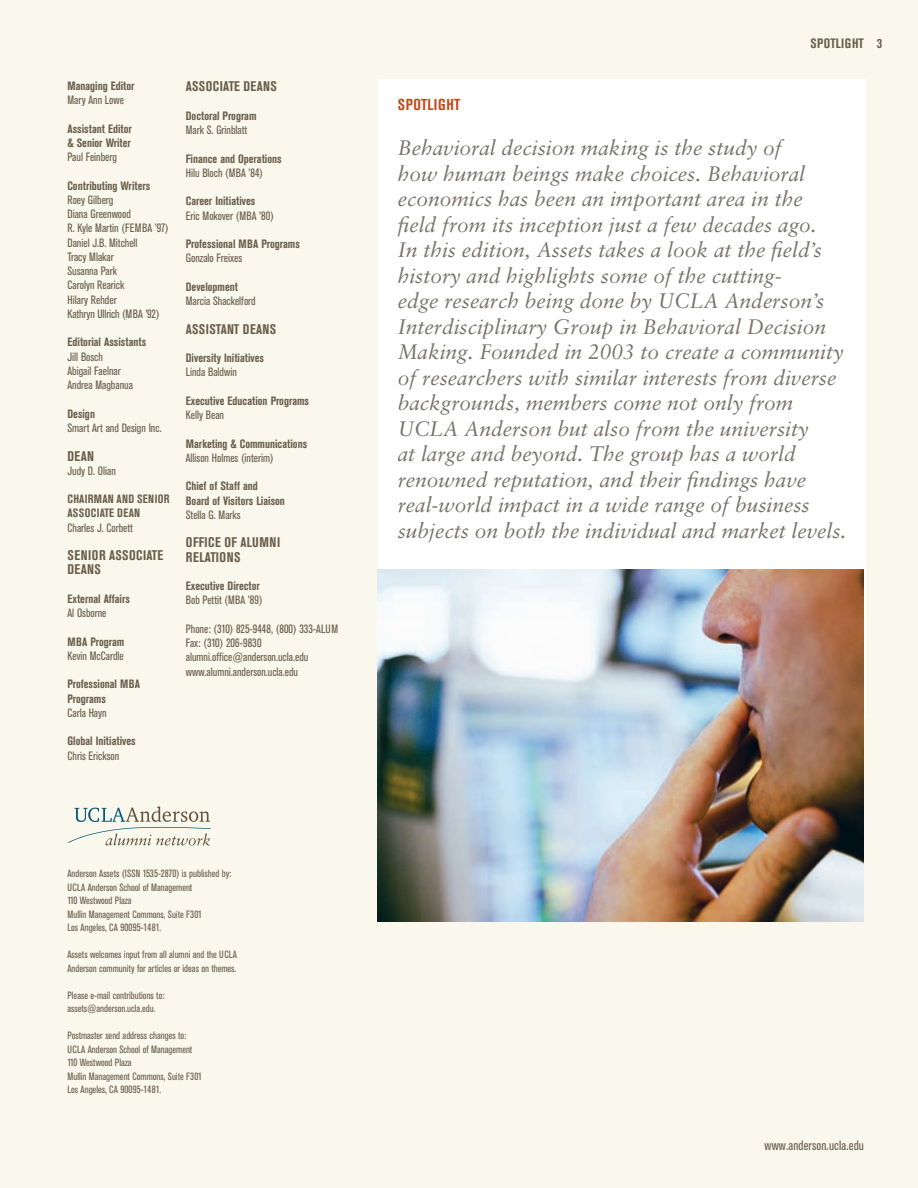
<style>
.page{position:relative;width:918px;height:1188px;background:#faf7ed}
.page>*{position:absolute;margin:0;border:0;box-sizing:border-box;transform-origin:0 0}
.t1{font:italic 21px/25.5px "Sabon";color:#77726e}
.t2{font:700 condensed 15.75px "Akzidenz Grotesk BE";letter-spacing:.025em;color:#bf4c1b}
.t3{font:700 condensed 13.8px/14.2px "Akzidenz Grotesk BE";letter-spacing:.035em;color:#685d49}
.t4{font:condensed 13.5px "Akzidenz Grotesk BE";letter-spacing:.01em;color:#685d49}
.t5{font:700 condensed 13.5px "Akzidenz Grotesk BE";letter-spacing:.025em;color:#685d49}
.t6{font:condensed 12px/14.2px "Akzidenz Grotesk BE";color:#685d49}
.t7{font:700 condensed 12px/14.2px "Akzidenz Grotesk BE";color:#685d49}
.t8{font:700 condensed 12px/14.2px "Akzidenz Grotesk BE";letter-spacing:.03em;color:#685d49}
.t9{font:condensed 10.5px/13.5px "Akzidenz Grotesk BE";color:#685d49}
</style>
<div class="page">
<svg style="left:68px;top:806px;width:143px;height:40px"></svg>
<div style="left:378px;top:79px;width:488px;height:638px;background:#fff"></div>
<img style="left:378px;top:570px;width:486px;height:351px">
<p class="t7" style="left:68px;top:79px;width:69px">Managing Editor</p>
<p class="t6" style="left:68px;top:93px;width:58px">Mary Ann Lowe</p>
<p class="t7" style="left:68px;top:122px;width:66px">Assistant Editor &amp; Senior Writer</p>
<p class="t6" style="left:68px;top:150px;width:51px">Paul Feinberg</p>
<p class="t7" style="left:68px;top:179px;width:84px">Contributing Writers</p>
<p class="t6" style="left:68px;top:193px;width:103px">Roey Gilberg<br>Diana Greenwood<br>R. Kyle Martin (FEMBA ’97)<br>Daniel J.B. Mitchell<br>Tracy Mlakar<br>Susanna Park<br>Carolyn Rearick<br>Hilary Rehder<br>Kathryn Ullrich (MBA ’92)</p>
<p class="t7" style="left:68px;top:335px;width:80px">Editorial Assistants</p>
<p class="t6" style="left:68px;top:350px;width:67px">Jill Bosch<br>Abigail Faelnar<br>Andrea Magbanua</p>
<p class="t7" style="left:68px;top:407px;width:29px">Design</p>
<p class="t6" style="left:68px;top:421px;width:96px">Smart Art and Design Inc.</p>
<p class="t3" style="left:68px;top:449px;width:28px">DEAN</p>
<p class="t6" style="left:68px;top:464px;width:50px">Judy D. Olian</p>
<p class="t8" style="left:68px;top:492px;width:104px">CHAIRMAN AND SENIOR<br>ASSOCIATE DEAN</p>
<p class="t6" style="left:68px;top:521px;width:67px">Charles J. Corbett</p>
<p class="t3" style="left:68px;top:549px;width:97px">SENIOR ASSOCIATE<br>DEANS</p>
<p class="t7" style="left:68px;top:592px;width:64px">External Affairs</p>
<p class="t6" style="left:68px;top:606px;width:40px">Al Osborne</p>
<p class="t7" style="left:68px;top:635px;width:58px">MBA Program</p>
<p class="t6" style="left:68px;top:649px;width:58px">Kevin McCardle</p>
<p class="t7" style="left:68px;top:677px;width:74px">Professional MBA<br>Programs</p>
<p class="t6" style="left:68px;top:706px;width:41px">Carla Hayn</p>
<p class="t7" style="left:68px;top:734px;width:70px">Global Initiatives</p>
<p class="t6" style="left:68px;top:749px;width:53px">Chris Erickson</p>
<p class="t3" style="left:186px;top:80px;width:92px">ASSOCIATE DEANS</p>
<p class="t7" style="left:186px;top:109px;width:72px">Doctoral Program</p>
<p class="t6" style="left:186px;top:123px;width:63px">Mark S. Grinblatt</p>
<p class="t7" style="left:186px;top:152px;width:97px">Finance and Operations</p>
<p class="t6" style="left:186px;top:166px;width:79px">Hilu Bloch (MBA ’84)</p>
<p class="t7" style="left:186px;top:194px;width:71px">Career Initiatives</p>
<p class="t6" style="left:186px;top:209px;width:90px">Eric Mokover (MBA ’80)</p>
<p class="t7" style="left:186px;top:237px;width:115px">Professional MBA Programs</p>
<p class="t6" style="left:186px;top:251px;width:58px">Gonzalo Freixes</p>
<p class="t7" style="left:186px;top:280px;width:54px">Development</p>
<p class="t6" style="left:186px;top:294px;width:71px">Marcia Shackelford</p>
<p class="t3" style="left:186px;top:322px;width:92px">ASSISTANT DEANS</p>
<p class="t7" style="left:186px;top:351px;width:80px">Diversity Initiatives</p>
<p class="t6" style="left:186px;top:365px;width:52px">Linda Baldwin</p>
<p class="t7" style="left:186px;top:394px;width:125px">Executive Education Programs</p>
<p class="t6" style="left:186px;top:408px;width:40px">Kelly Bean</p>
<p class="t7" style="left:186px;top:437px;width:123px">Marketing &amp; Communications</p>
<p class="t6" style="left:186px;top:451px;width:89px">Allison Holmes (interim)</p>
<p class="t7" style="left:186px;top:479px;width:101px">Chief of Staff and<br>Board of Visitors Liaison</p>
<p class="t6" style="left:186px;top:508px;width:56px">Stella G. Marks</p>
<p class="t3" style="left:186px;top:536px;width:96px">OFFICE OF ALUMNI<br>RELATIONS</p>
<p class="t7" style="left:186px;top:579px;width:76px">Executive Director</p>
<p class="t6" style="left:186px;top:593px;width:78px">Bob Pettit (MBA ’89)</p>
<p class="t6" style="left:186px;top:622px;width:154px">Phone: (310) 825-9448, (800) 333-ALUM<br>Fax: (310) 206-9830 alumni.office@anderson.ucla.edu www.alumni.anderson.ucla.edu</p>
<p class="t9" style="left:68px;top:867px;width:166px">Anderson Assets (ISSN 1535-2870) is published by:<br>UCLA Anderson School of Management<br>110 Westwood Plaza<br>Mullin Management Commons, Suite F301<br>Los Angeles, CA 90095-1481.</p>
<p class="t9" style="left:68px;top:948px;width:171px">Assets welcomes input from all alumni and the UCLA<br>Anderson community for articles or ideas on themes.</p>
<p class="t9" style="left:68px;top:988px;width:99px">Please e-mail contributions to: assets@anderson.ucla.edu.</p>
<p class="t9" style="left:68px;top:1029px;width:136px">Postmaster send address changes to:<br>UCLA Anderson School of Management<br>110 Westwood Plaza<br>Mullin Management Commons, Suite F301<br>Los Angeles, CA 90095-1481.</p>
<p class="t5" style="left:810px;top:36px;width:73px">SPOTLIGHT 3</p>
<p class="t2" style="left:398px;top:96px;width:64px">SPOTLIGHT</p>
<p class="t1" style="left:398px;top:135px;width:450px">Behavioral decision making is the study of<br>how human beings make choices. Behavioral economics has been an important area in the<br>field from its inception just a few decades ago.<br>In this edition, Assets takes a look at the field’s history and highlights some of the cutting-<br>edge research being done by UCLA Anderson’s Interdisciplinary Group in Behavioral Decision Making. Founded in 2003 to create a community of researchers with similar interests from diverse backgrounds, members come not only from UCLA Anderson but also from the university<br>at large and beyond. The group has a world renowned reputation, and their findings have real-world impact in a wide range of business subjects on both the individual and market levels.</p>
<p class="t4" style="left:765px;top:1138px;width:101px">www.anderson.ucla.edu</p>
</div>
